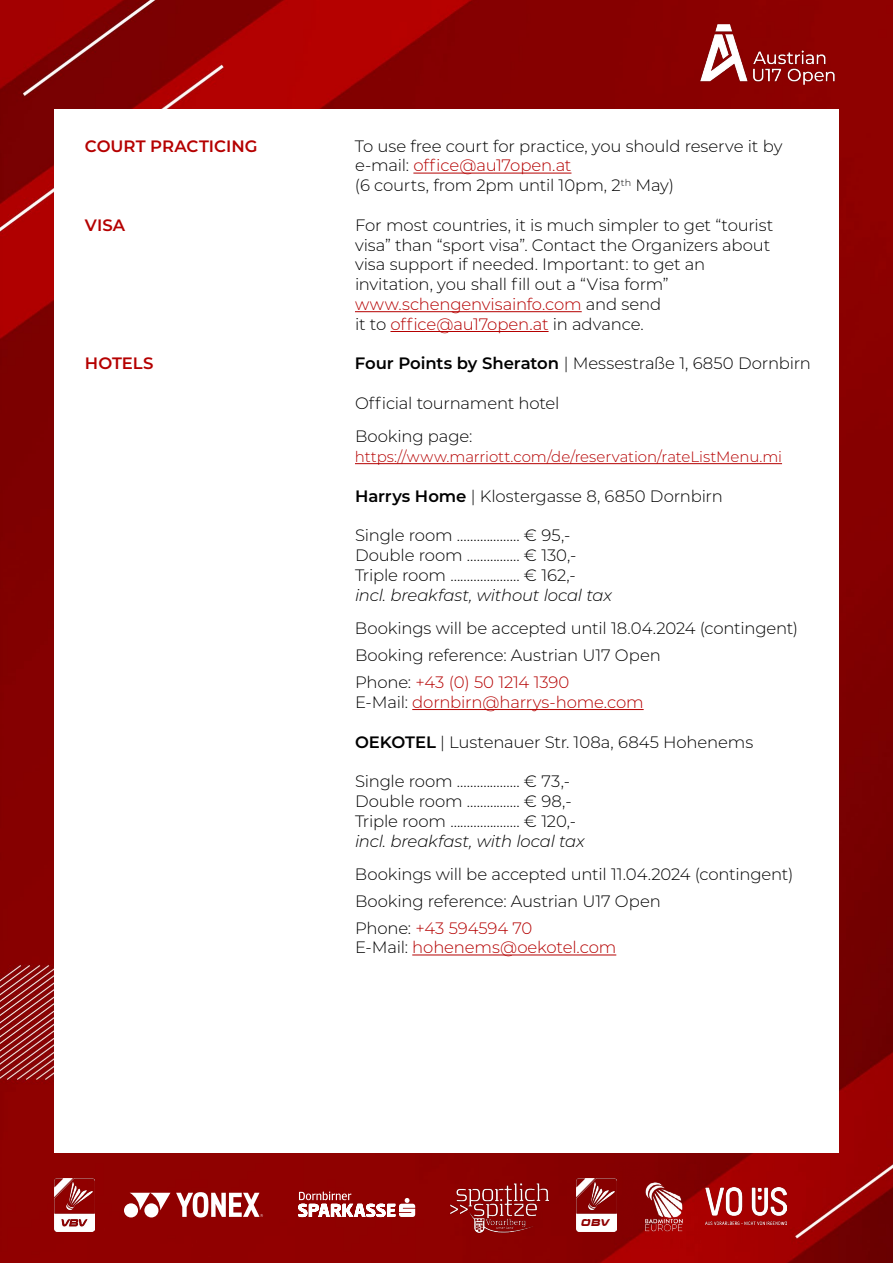
<style>
.page{position:relative;width:893px;height:1263px;background:#fff}
.page>*{position:absolute;margin:0;border:0;box-sizing:border-box;transform-origin:0 0}
.t1{font:300 16.5px/19.8px "Montserrat";letter-spacing:-.01em;color:#000}
.t2{font:300 16.5px "Montserrat";letter-spacing:-.01em;color:#b50000}
.t3{font:italic 300 16.5px "Montserrat";letter-spacing:-.015em;color:#000}
.t4{font:600 16.5px "Montserrat";color:#b50000}
.t5{font:300 15px "Montserrat";letter-spacing:-.005em;color:#b50000}
.t6{font:italic 14.85px "Aura";color:#8e0000}
.s1{color:#b50000}
.s2{font-weight:600}
.s3{color:#000}
</style>
<div class="page">
<img style="left:0;top:0;width:893px;height:1263px">
<div style="left:54px;top:110px;width:785px;height:1043px;background:#fff"></div>
<img style="left:686px;top:14px;width:164px;height:78px">
<hr style="left:413px;top:173px;width:158px;height:1px;background:#b50000">
<hr style="left:355px;top:311px;width:227px;height:1px;background:#b50000">
<hr style="left:390px;top:331px;width:159px;height:1px;background:#b50000">
<hr style="left:355px;top:463px;width:427px;height:1px;background:#b50000">
<hr style="left:412px;top:709px;width:232px;height:1px;background:#b50000">
<hr style="left:412px;top:954px;width:204px;height:1px;background:#b50000">
<img style="left:54px;top:1178px;width:41px;height:53px">
<div style="left:144px;top:1203px;width:14px;height:14px;background:#fff;border-radius:50%"></div>
<svg style="left:130px;top:1193px;width:40px;height:17px"></svg>
<div style="left:124px;top:1203px;width:14px;height:14px;background:#fff;border-radius:50%"></div>
<svg style="left:176px;top:1192px;width:87px;height:25px"></svg>
<svg style="left:298px;top:1191px;width:117px;height:26px"></svg>
<img style="left:447px;top:1178px;width:111px;height:60px">
<img style="left:576px;top:1179px;width:41px;height:52px">
<div style="left:579px;top:1216px;width:34px;height:13px;background:#fff"></div>
<img style="left:620px;top:1162px;width:80px;height:86px">
<img style="left:706px;top:1187px;width:80px;height:37px">
<p class="t4" style="left:85px;top:134px;width:174px">COURT PRACTICING</p>
<p class="t1" style="left:355px;top:135px;width:429px">To use free court for practice, you should reserve it by e-mail: <span class="s1">office@au17open.at<br></span>(6 courts, from 2pm until 10pm, 2<sup>th</sup> May)</p>
<p class="t4" style="left:85px;top:213px;width:42px">VISA</p>
<p class="t1" style="left:355px;top:215px;width:420px">For most countries, it is much simpler to get “tourist visa” than “sport visa”. Contact the Organizers about visa support if needed. Important: to get an invitation, you shall fill out a “Visa form” <span class="s1">www.schengenvisainfo.com</span> and send<br>it to <span class="s1">office@au17open.at</span> in advance.</p>
<p class="t4" style="left:85px;top:352px;width:70px">HOTELS</p>
<p class="t1" style="left:355px;top:353px;width:457px"><span class="s2">Four Points by Sheraton</span> | Messestraße 1, 6850 Dornbirn</p>
<p class="t1" style="left:355px;top:386px;width:206px;line-height:33.3px">Official tournament hotel<br>Booking page:</p>
<p class="t5" style="left:355px;top:447px;width:429px">https://www.marriott.com/de/reservation/rateListMenu.mi</p>
<p class="t1" style="left:355px;top:485px;width:369px"><span class="s2">Harrys Home</span> | Klostergasse 8, 6850 Dornbirn</p>
<p class="t1" style="left:355px;top:525px;width:223px">Single room ................... € 95,-<br>Double room ................ € 130,-<br>Triple room ..................... € 162,-</p>
<p class="t3" style="left:355px;top:584px;width:258px">incl. breakfast, without local tax</p>
<p class="t1" style="left:355px;top:614px;width:445px;line-height:27px">Bookings will be accepted until 18.04.2024 (contingent)<br>Booking reference: Austrian U17 Open<br>Phone: <span class="s1">+43 (0) 50 1214 1390</span></p>
<p class="t2" style="left:355px;top:691px;width:290px"><span class="s3">E-Mail:</span> dornbirn@harrys-home.com</p>
<p class="t1" style="left:355px;top:731px;width:400px"><span class="s2">OEKOTEL</span> | Lustenauer Str. 108a, 6845 Hohenems</p>
<p class="t1" style="left:355px;top:771px;width:223px">Single room ................... € 73,-<br>Double room ................ € 98,-<br>Triple room ..................... € 120,-</p>
<p class="t3" style="left:355px;top:829px;width:231px">incl. breakfast, with local tax</p>
<p class="t1" style="left:355px;top:860px;width:440px;line-height:27px">Bookings will be accepted until 11.04.2024 (contingent)<br>Booking reference: Austrian U17 Open<br>Phone: <span class="s1">+43 594594 70</span></p>
<p class="t2" style="left:355px;top:936px;width:263px"><span class="s3">E-Mail:</span> hohenems@oekotel.com</p>
<p class="t6" style="left:581px;top:1215px;width:30px">OBV</p>
</div>
